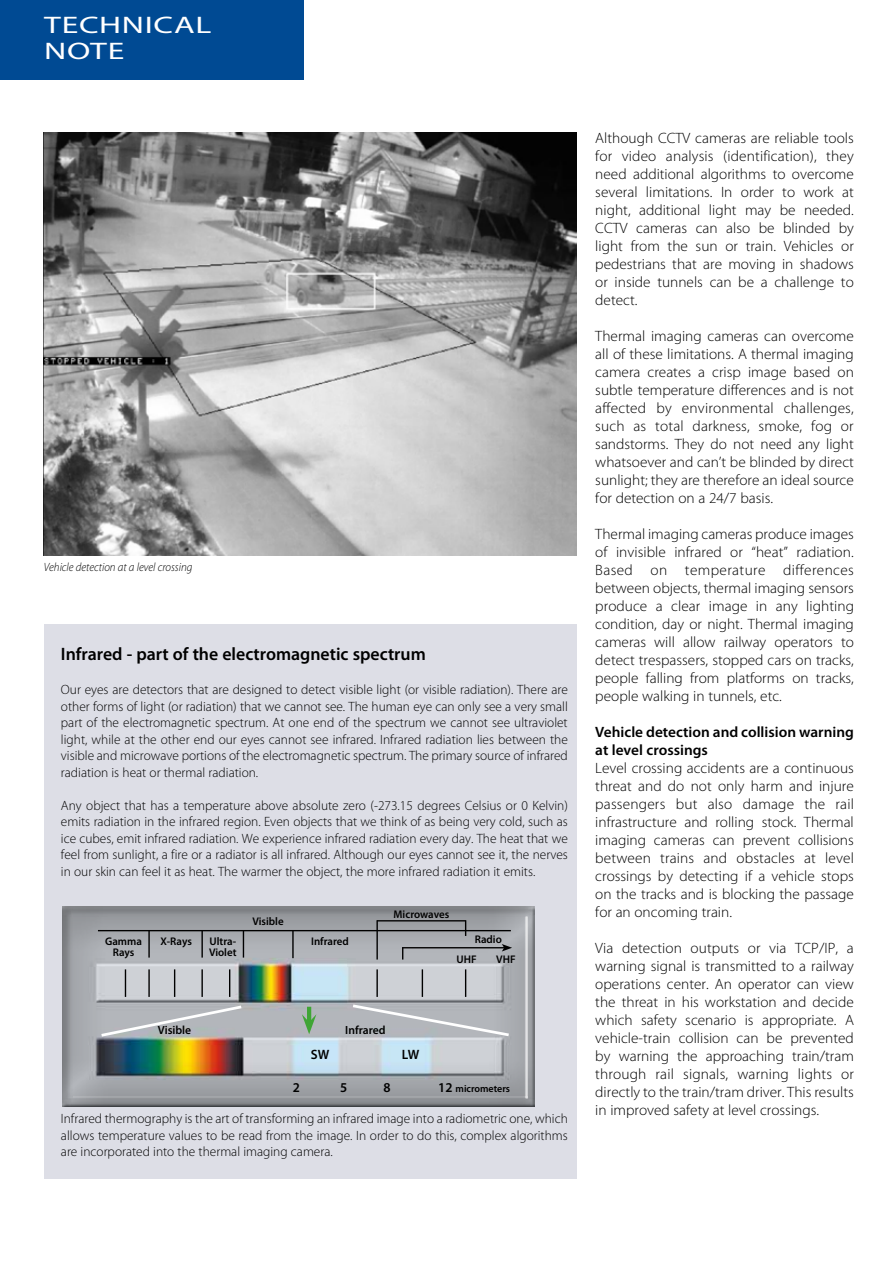
<style>
.page{position:relative;width:893px;height:1263px;background:#fff}
.page>*{position:absolute;margin:0;border:0;box-sizing:border-box;transform-origin:0 0}
.t1{font:24px/25.5px "Myriad Pro";letter-spacing:.02em;color:#fff;scale:1.41 1}
.t2{font:600 18px "Myriad Pro";color:#000}
.t3{font:300 15px/18px "Myriad Pro";color:#000;text-align:justify}
.t4{font:600 15px/18px "Myriad Pro";color:#000}
.t5{font:300 13.5px/16.5px "Myriad Pro";color:#000;text-align:justify}
.t6{font:600 13.5px "Myriad Pro";color:#000}
.t7{font:italic 300 12px "Myriad Pro";color:#000;scale:.93 1}
.t8{font:600 11.85px "Myriad Pro";color:#000}
.t9{font:600 11.1px/11.1px "Myriad Pro";color:#000}
.t10{font:600 10.2px "Myriad Pro";color:#000}
.s1{font-size:13.5px}
</style>
<div class="page">
<div style="left:0;top:0;width:303px;height:80px;background:#004a93"></div>
<div style="left:44px;top:624px;width:532px;height:555px;background:#dddee6"></div>
<div style="left:63px;top:906px;width:474px;height:201px;background:#000;opacity:.75"></div>
<hr style="left:98px;top:930px;width:413px;height:1px;background:#000">
<hr style="left:148px;top:930px;width:2px;height:27px;background:#000">
<hr style="left:201px;top:930px;width:2px;height:27px;background:#000">
<svg style="left:243px;top:931px;width:1px;height:26px"></svg>
<hr style="left:292px;top:931px;width:2px;height:27px;background:#000">
<hr style="left:376px;top:969px;width:2px;height:28px;background:#000">
<svg style="left:422px;top:969px;width:1px;height:28px"></svg>
<hr style="left:201px;top:969px;width:2px;height:28px;background:#000">
<svg style="left:229px;top:969px;width:1px;height:28px"></svg>
<svg style="left:174px;top:969px;width:1px;height:28px"></svg>
<svg style="left:125px;top:969px;width:1px;height:28px"></svg>
<hr style="left:148px;top:969px;width:2px;height:28px;background:#000">
<svg style="left:465px;top:969px;width:1px;height:28px"></svg>
<hr style="left:376px;top:920px;width:2px;height:39px;background:#000">
<svg style="left:465px;top:921px;width:1px;height:15px"></svg>
<hr style="left:402px;top:947px;width:102px;height:1px;background:#000">
<svg style="left:502px;top:944px;width:10px;height:7px"></svg>
<hr style="left:377px;top:920px;width:89px;height:1px;background:#000">
<svg style="left:98px;top:1004px;width:146px;height:34px;background:#b8bbbf"></svg>
<svg style="left:350px;top:1003px;width:162px;height:35px;background:#b8bbbf"></svg>
<hr style="left:307px;top:1007px;width:4px;height:15px;background:#3fa535">
<svg style="left:302px;top:1014px;width:14px;height:20px"></svg>
<img style="left:44px;top:133px;width:532px;height:423px">
<h1 class="t1" style="left:44px;top:12px;width:120px">TECHNICAL<br>NOTE</h1>
<p class="t7" style="left:44px;top:561px;width:161px">Vehicle detection at a level crossing</p>
<p class="t2" style="left:61px;top:642px;width:366px">Infrared - part of the electromagnetic spectrum</p>
<p class="t5" style="left:61px;top:682px;width:508px">Our eyes are detectors that are designed to detect visible light (or visible radiation). There are other forms of light (or radiation) that we cannot see. The human eye can only see a very small part of the electromagnetic spectrum. At one end of the spectrum we cannot see ultraviolet light, while at the other end our eyes cannot see infrared. Infrared radiation lies between the visible and microwave portions of the electromagnetic spectrum. The primary source of infrared radiation is heat or thermal radiation.</p>
<p class="t5" style="left:61px;top:797px;width:508px">Any object that has a temperature above absolute zero (-273.15 degrees Celsius or 0 Kelvin) emits radiation in the infrared region. Even objects that we think of as being very cold, such as ice cubes, emit infrared radiation. We experience infrared radiation every day. The heat that we feel from sunlight, a fire or a radiator is all infrared. Although our eyes cannot see it, the nerves in our skin can feel it as heat. The warmer the object, the more infrared radiation it emits.</p>
<p class="t9" style="left:105px;top:935px;width:38px;text-align:center">Gamma<br>Rays</p>
<p class="t9" style="left:161px;top:935px;width:33px">X-Rays</p>
<p class="t9" style="left:209px;top:935px;width:29px">Ultra-<br>Violet</p>
<p class="t9" style="left:252px;top:916px;width:33px">Visible</p>
<p class="t9" style="left:311px;top:935px;width:39px">Infrared</p>
<p class="t9" style="left:394px;top:908px;width:57px">Microwaves</p>
<p class="t9" style="left:457px;top:929px;width:47px;line-height:19.6px;text-indent:18px">Radio<br>UHF</p>
<p class="t9" style="left:496px;top:953px;width:21px">VHF</p>
<p class="t8" style="left:158px;top:1023px;width:35px">Visible</p>
<p class="t8" style="left:345px;top:1023px;width:42px">Infrared</p>
<p class="t6" style="left:311px;top:1046px;width:20px">SW</p>
<p class="t6" style="left:402px;top:1046px;width:19px">LW</p>
<p class="t6" style="left:293px;top:1079px;width:9px">2</p>
<p class="t6" style="left:340px;top:1079px;width:9px">5</p>
<p class="t6" style="left:383px;top:1079px;width:9px">8</p>
<p class="t10" style="left:438px;top:1082px;width:73px"><span class="s1">12</span> micrometers</p>
<p class="t5" style="left:61px;top:1111px;width:508px">Infrared thermography is the art of transforming an infrared image into a radiometric one, which allows temperature values to be read from the image. In order to do this, complex algorithms are incorporated into the thermal imaging camera.</p>
<p class="t3" style="left:595px;top:129px;width:260px">Although CCTV cameras are reliable tools for video analysis (identification), they need additional algorithms to overcome several limitations. In order to work at night, additional light may be needed.<br>CCTV cameras can also be blinded by light from the sun or train. Vehicles or pedestrians that are moving in shadows or inside tunnels can be a challenge to detect.</p>
<p class="t3" style="left:595px;top:327px;width:260px">Thermal imaging cameras can overcome all of these limitations. A thermal imaging camera creates a crisp image based on subtle temperature differences and is not affected by environmental challenges, such as total darkness, smoke, fog or sandstorms. They do not need any light whatsoever and can’t be blinded by direct sunlight; they are therefore an ideal source for detection on a 24/7 basis.</p>
<p class="t3" style="left:595px;top:525px;width:260px">Thermal imaging cameras produce images of invisible infrared or “heat” radiation.<br>Based on temperature differences between objects, thermal imaging sensors produce a clear image in any lighting condition, day or night. Thermal imaging cameras will allow railway operators to detect trespassers, stopped cars on tracks, people falling from platforms on tracks, people walking in tunnels, etc.</p>
<p class="t4" style="left:595px;top:723px;width:260px">Vehicle detection and collision warning at level crossings</p>
<p class="t3" style="left:595px;top:759px;width:260px">Level crossing accidents are a continuous threat and do not only harm and injure passengers but also damage the rail infrastructure and rolling stock. Thermal imaging cameras can prevent collisions between trains and obstacles at level crossings by detecting if a vehicle stops on the tracks and is blocking the passage for an oncoming train.</p>
<p class="t3" style="left:595px;top:939px;width:260px">Via detection outputs or via TCP/IP, a warning signal is transmitted to a railway operations center. An operator can view the threat in his workstation and decide which safety scenario is appropriate. A vehicle-train collision can be prevented by warning the approaching train/tram through rail signals, warning lights or directly to the train/tram driver. This results in improved safety at level crossings.</p>
</div>
